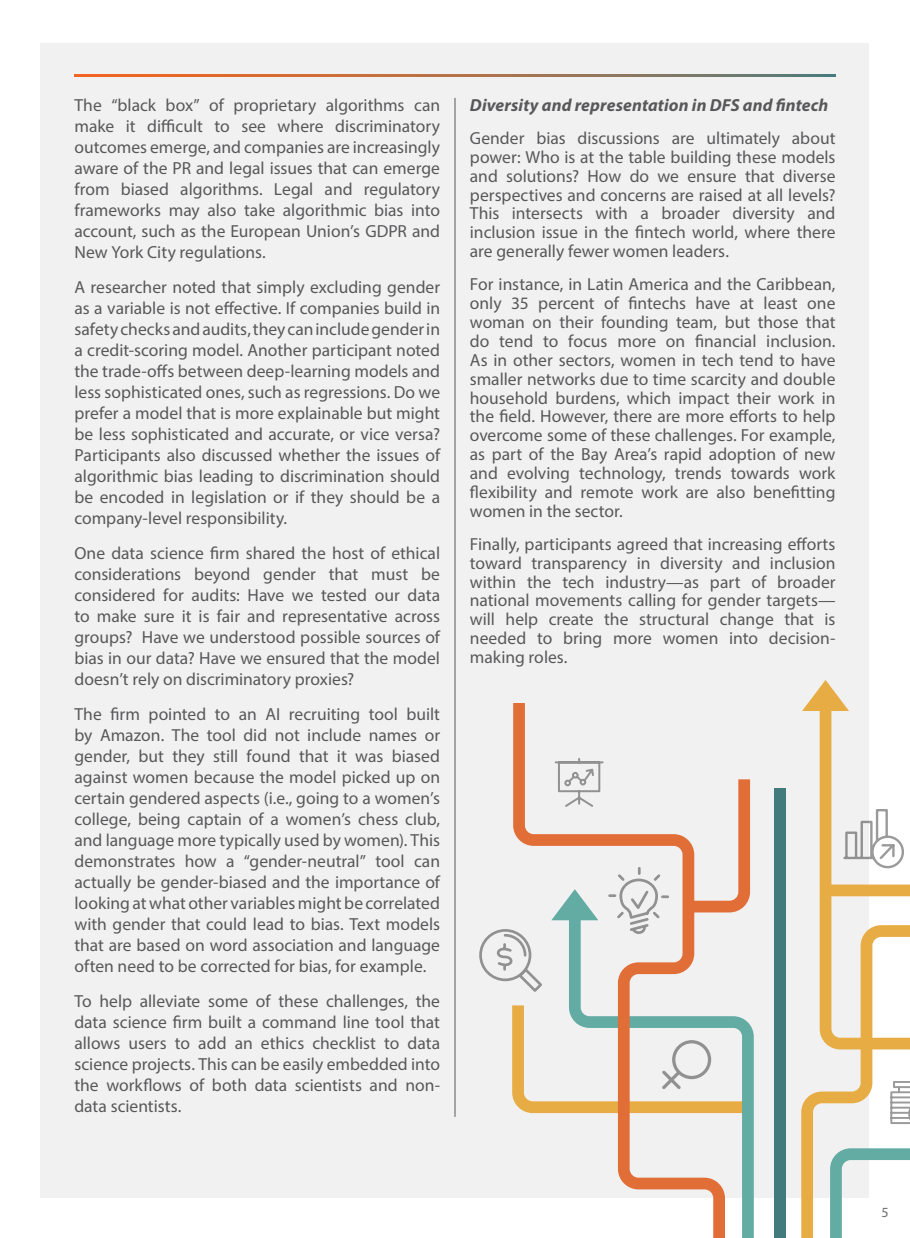
<style>
.page{position:relative;width:910px;height:1238px;background:#fff}
.page>*{position:absolute;margin:0;border:0;box-sizing:border-box;transform-origin:0 0}
.t1{font:17.5px/21px "Myriad Pro";color:#58585a;text-align:justify}
.t2{font:italic 700 17.5px "Myriad Pro";letter-spacing:.005em;color:#58585a}
.t3{font:14px "Myriad Pro";color:#6d6e71}
</style>
<div class="page">
<div style="left:40px;top:44px;width:828px;height:1153px;background:#f1f1f2"></div>
<svg style="left:801px;top:680px;width:68px;height:557px"></svg>
<svg style="left:513px;top:703px;width:237px;height:534px"></svg>
<div style="left:773px;top:788px;width:12px;height:449px;background:#427b7d"></div>
<svg style="left:547px;top:757px;width:61px;height:59px"></svg>
<svg style="left:827px;top:794px;width:82px;height:443px"></svg>
<svg style="left:479px;top:854px;width:269px;height:259px"></svg>
<svg style="left:74px;top:74px;width:761px;height:3px;background:#ad714a"></svg>
<hr style="left:454px;top:98px;width:1px;height:1018px;background:#58585a">
<p class="t1" style="left:74px;top:94px;width:367px">The “black box” of proprietary algorithms can make it difficult to see where discriminatory outcomes emerge, and companies are increasingly aware of the PR and legal issues that can emerge from biased algorithms. Legal and regulatory frameworks may also take algorithmic bias into account, such as the European Union’s GDPR and New York City regulations.</p>
<p class="t1" style="left:74px;top:276px;width:367px">A researcher noted that simply excluding gender as a variable is not effective. If companies build in safety checks and audits, they can include gender in a credit-scoring model. Another participant noted the trade-offs between deep-learning models and less sophisticated ones, such as regressions. Do we prefer a model that is more explainable but might be less sophisticated and accurate, or vice versa?<br>Participants also discussed whether the issues of algorithmic bias leading to discrimination should be encoded in legislation or if they should be a company-level responsibility.</p>
<p class="t1" style="left:74px;top:542px;width:367px">One data science firm shared the host of ethical considerations beyond gender that must be considered for audits: Have we tested our data to make sure it is fair and representative across groups? Have we understood possible sources of bias in our data? Have we ensured that the model doesn’t rely on discriminatory proxies?</p>
<p class="t1" style="left:74px;top:703px;width:367px">The firm pointed to an AI recruiting tool built by Amazon. The tool did not include names or gender, but they still found that it was biased against women because the model picked up on certain gendered aspects (i.e., going to a women’s college, being captain of a women’s chess club, and language more typically used by women). This demonstrates how a “gender-neutral” tool can actually be gender-biased and the importance of looking at what other variables might be correlated with gender that could lead to bias. Text models that are based on word association and language often need to be corrected for bias, for example.</p>
<p class="t1" style="left:74px;top:990px;width:367px">To help alleviate some of these challenges, the data science firm built a command line tool that allows users to add an ethics checklist to data science projects. This can be easily embedded into the workflows of both data scientists and non&shy;data scientists.</p>
<p class="t2" style="left:470px;top:94px;width:360px">Diversity and representation in DFS and fintech</p>
<p class="t1" style="left:470px;top:128px;width:367px;line-height:18.9px">Gender bias discussions are ultimately about power: Who is at the table building these models and solutions? How do we ensure that diverse perspectives and concerns are raised at all levels?<br>This intersects with a broader diversity and inclusion issue in the fintech world, where there are generally fewer women leaders.</p>
<p class="t1" style="left:470px;top:274px;width:367px;line-height:18.9px">For instance, in Latin America and the Caribbean, only 35 percent of fintechs have at least one woman on their founding team, but those that do tend to focus more on financial inclusion.<br>As in other sectors, women in tech tend to have smaller networks due to time scarcity and double household burdens, which impact their work in the field. However, there are more efforts to help overcome some of these challenges. For example, as part of the Bay Area’s rapid adoption of new and evolving technology, trends towards work flexibility and remote work are also benefitting women in the sector.</p>
<p class="t1" style="left:470px;top:534px;width:367px;line-height:18.9px">Finally, participants agreed that increasing efforts toward transparency in diversity and inclusion within the tech industry—as part of broader national movements calling for gender targets— will help create the structural change that is needed to bring more women into decision&shy;making roles.</p>
<p class="t3" style="left:881px;top:1203px;width:9px">5</p>
</div>
